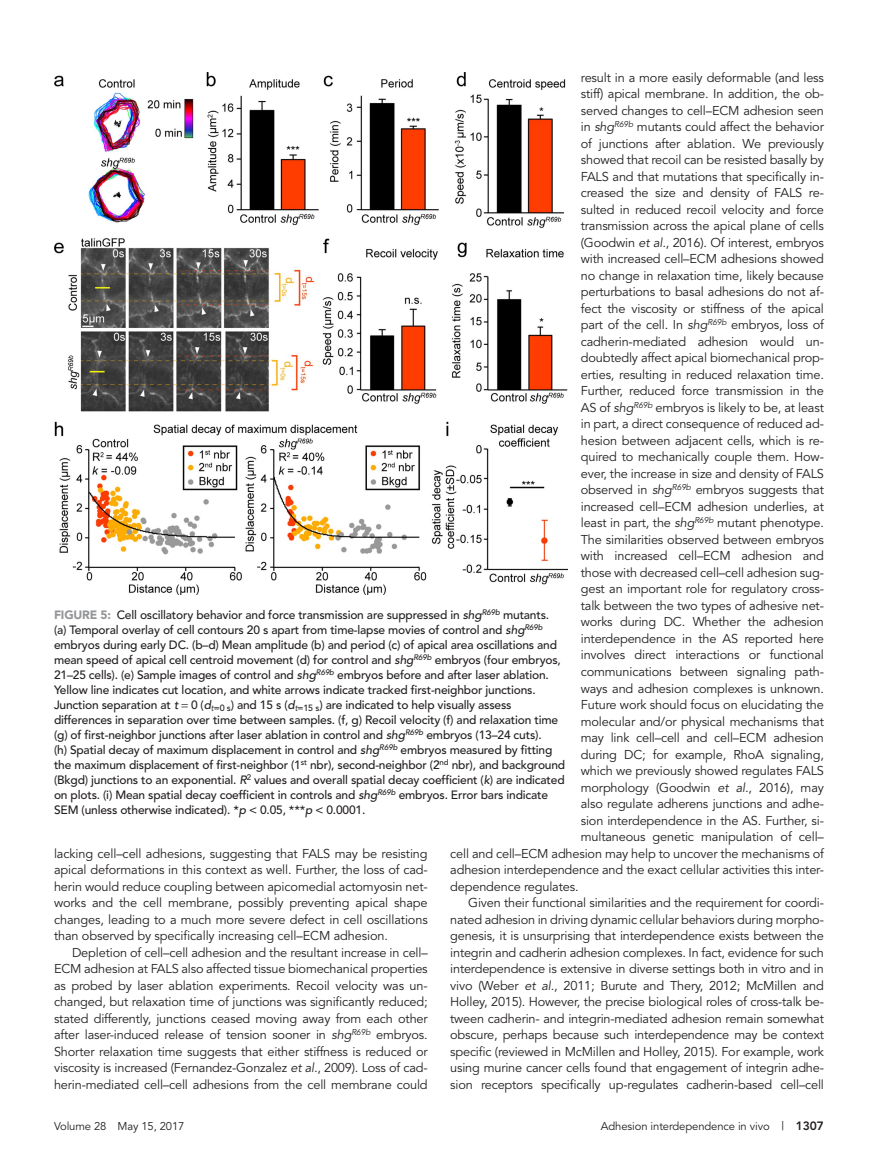
<style>
.page{position:relative;width:878px;height:1175px;background:#fff}
.page>*{position:absolute;margin:0;border:0;box-sizing:border-box;transform-origin:0 0}
.Para{font:12.75px/16.5px "Avenir";letter-spacing:-.015em;color:#231f20;text-align:justify}
.FigCaption{font:500 12px/15px "Avenir";letter-spacing:-.015em;color:#231f20}
.t1{font:11.25px "Avenir";letter-spacing:-.01em;color:#231f20}
.s1{font-style:italic}
.s2{font-weight:900;color:#939598}
.s3{font-size:12px}
.s4{font-weight:800;font-size:12px}
</style>
<div class="page">
<img style="left:54px;top:72px;width:513px;height:522px">
<p class="Para" style="left:580px;top:69px;width:245px">result in a more easily deformable (and less</p>
<p class="Para" style="left:580px;top:86px;width:245px">stiff) apical membrane. In addition, the ob-</p>
<p class="Para" style="left:580px;top:102px;width:244px">served changes to cell–ECM adhesion seen</p>
<p class="Para" style="left:580px;top:119px;width:244px">in <span class="s1">shg</span><sup>R69b</sup> mutants could affect the behavior</p>
<p class="Para" style="left:580px;top:135px;width:244px">of junctions after ablation. We previously</p>
<p class="Para" style="left:580px;top:152px;width:244px">showed that recoil can be resisted basally by</p>
<p class="Para" style="left:580px;top:168px;width:245px">FALS and that mutations that specifically in-</p>
<p class="Para" style="left:580px;top:185px;width:245px">creased the size and density of FALS re-</p>
<p class="Para" style="left:580px;top:201px;width:244px">sulted in reduced recoil velocity and force</p>
<p class="Para" style="left:580px;top:218px;width:245px">transmission across the apical plane of cells</p>
<p class="Para" style="left:580px;top:234px;width:245px">(Goodwin <span class="s1">et al.</span>, 2016). Of interest, embryos</p>
<p class="Para" style="left:580px;top:251px;width:245px">with increased cell–ECM adhesions showed</p>
<p class="Para" style="left:580px;top:267px;width:244px">no change in relaxation time, likely because</p>
<p class="Para" style="left:580px;top:284px;width:245px">perturbations to basal adhesions do not af-</p>
<p class="Para" style="left:580px;top:300px;width:245px">fect the viscosity or stiffness of the apical</p>
<p class="Para" style="left:580px;top:317px;width:245px">part of the cell. In <span class="s1">shg</span><sup>R69b</sup> embryos, loss of</p>
<p class="Para" style="left:580px;top:333px;width:245px">cadherin-mediated adhesion would un-</p>
<p class="Para" style="left:580px;top:350px;width:245px">doubtedly affect apical biomechanical prop-</p>
<p class="Para" style="left:580px;top:366px;width:245px">erties, resulting in reduced relaxation time.</p>
<p class="Para" style="left:580px;top:383px;width:244px">Further, reduced force transmission in the</p>
<p class="Para" style="left:580px;top:399px;width:244px">AS of <span class="s1">shg</span><sup>R69b</sup> embryos is likely to be, at least</p>
<p class="Para" style="left:580px;top:416px;width:245px">in part, a direct consequence of reduced ad-</p>
<p class="Para" style="left:580px;top:432px;width:245px">hesion between adjacent cells, which is re-</p>
<p class="Para" style="left:580px;top:449px;width:245px">quired to mechanically couple them. How-</p>
<p class="Para" style="left:580px;top:465px;width:245px">ever, the increase in size and density of FALS</p>
<p class="Para" style="left:580px;top:482px;width:244px">observed in <span class="s1">shg</span><sup>R69b</sup> embryos suggests that</p>
<p class="Para" style="left:580px;top:498px;width:245px">increased cell–ECM adhesion underlies, at</p>
<p class="Para" style="left:580px;top:515px;width:245px">least in part, the <span class="s1">shg</span><sup>R69b</sup> mutant phenotype.</p>
<p class="Para" style="left:580px;top:531px;width:245px">The similarities observed between embryos</p>
<p class="Para" style="left:580px;top:548px;width:245px">with increased cell–ECM adhesion and</p>
<p class="Para" style="left:580px;top:564px;width:245px">those with decreased cell–cell adhesion sug-</p>
<p class="Para" style="left:580px;top:581px;width:245px">gest an important role for regulatory cross-</p>
<p class="Para" style="left:580px;top:597px;width:245px">talk between the two types of adhesive net-</p>
<p class="Para" style="left:580px;top:614px;width:245px">works during DC. Whether the adhesion</p>
<p class="Para" style="left:580px;top:630px;width:245px">interdependence in the AS reported here</p>
<p class="Para" style="left:580px;top:647px;width:245px">involves direct interactions or functional</p>
<p class="Para" style="left:580px;top:663px;width:245px">communications between signaling path-</p>
<p class="Para" style="left:580px;top:680px;width:245px">ways and adhesion complexes is unknown.</p>
<p class="Para" style="left:580px;top:696px;width:244px">Future work should focus on elucidating the</p>
<p class="Para" style="left:580px;top:713px;width:245px">molecular and/or physical mechanisms that</p>
<p class="Para" style="left:580px;top:729px;width:244px">may link cell–cell and cell–ECM adhesion</p>
<p class="Para" style="left:580px;top:746px;width:245px">during DC; for example, RhoA signaling,</p>
<p class="Para" style="left:580px;top:762px;width:245px">which we previously showed regulates FALS</p>
<p class="Para" style="left:580px;top:779px;width:244px">morphology (Goodwin <span class="s1">et al.</span>, 2016), may</p>
<p class="Para" style="left:580px;top:795px;width:245px">also regulate adherens junctions and adhe-</p>
<p class="Para" style="left:580px;top:812px;width:245px">sion interdependence in the AS. Further, si-</p>
<p class="Para" style="left:580px;top:828px;width:245px">multaneous genetic manipulation of cell–</p>
<p class="Para" style="left:450px;top:845px;width:375px">cell and cell–ECM adhesion may help to uncover the mechanisms of</p>
<p class="Para" style="left:450px;top:861px;width:375px">adhesion interdependence and the exact cellular activities this inter-</p>
<p class="Para" style="left:450px;top:878px;width:130px">dependence regulates.</p>
<p class="Para" style="left:450px;top:894px;width:375px;text-indent:18px">Given their functional similarities and the requirement for coordi&shy;nated adhesion in driving dynamic cellular behaviors during morpho&shy;genesis, it is unsurprising that interdependence exists between the integrin and cadherin adhesion complexes. In fact, evidence for such interdependence is extensive in diverse settings both in vitro and in vivo (Weber <span class="s1">et al.</span>, 2011; Burute and Thery, 2012; McMillen and Holley, 2015). However, the precise biological roles of cross-talk be&shy;tween cadherin- and integrin-mediated adhesion remain somewhat obscure, perhaps because such interdependence may be context specific (reviewed in McMillen and Holley, 2015). For example, work using murine cancer cells found that engagement of integrin adhe&shy;sion receptors specifically up-regulates cadherin-based cell–cell</p>
<p class="FigCaption" style="left:54px;top:607px;width:512px"><span class="s2">FIGURE 5:</span> Cell oscillatory behavior and force transmission are suppressed in <span class="s1">shg</span><sup>R69b</sup> mutants.<br>(a) Temporal overlay of cell contours 20 s apart from time-lapse movies of control and <span class="s1">shg</span><sup>R69b </sup>embryos during early DC. (b–d) Mean amplitude (b) and period (c) of apical area oscillations and mean speed of apical cell centroid movement (d) for control and <span class="s1">shg</span><sup>R69b</sup> embryos (four embryos, 21–25 cells). (e) Sample images of control and <span class="s1">shg</span><sup>R69b</sup> embryos before and after laser ablation.<br>Yellow line indicates cut location, and white arrows indicate tracked first-neighbor junctions.<br>Junction separation at <span class="s1">t</span> 0 (<span class="s1">d</span><sub>t</sub><sub>=0</sub> <sub>s</sub>) and 15 s (<span class="s1">d</span><sub>t</sub><sub>=15</sub> <sub>s</sub>) are indicated to help visually assess differences in separation over time between samples. (f, g) Recoil velocity (f) and relaxation time (g) of first-neighbor junctions after laser ablation in control and <span class="s1">shg</span><sup>R69b</sup> embryos (13–24 cuts).<br>(h) Spatial decay of maximum displacement in control and <span class="s1">shg</span><sup>R69b</sup> embryos measured by fitting the maximum displacement of first-neighbor (1<sup>st</sup> nbr), second-neighbor (2<sup>nd</sup> nbr), and background (Bkgd) junctions to an exponential. <span class="s1">R</span><sup>2</sup> values and overall spatial decay coefficient (<span class="s1">k</span>) are indicated on plots. (i) Mean spatial decay coefficient in controls and <span class="s1">shg</span><sup>R69b</sup> embryos. Error bars indicate SEM (unless otherwise indicated). *<span class="s1">p</span> &lt; 0.05, ***<span class="s1">p</span> &lt; 0.0001.</p>
<p class="Para" style="left:54px;top:845px;width:375px">lacking cell–cell adhesions, suggesting that FALS may be resisting apical deformations in this context as well. Further, the loss of cad&shy;herin would reduce coupling between apicomedial actomyosin net&shy;works and the cell membrane, possibly preventing apical shape changes, leading to a much more severe defect in cell oscillations than observed by specifically increasing cell–ECM adhesion.</p>
<p class="Para" style="left:54px;top:944px;width:375px;text-indent:18px">Depletion of cell–cell adhesion and the resultant increase in cell– ECM adhesion at FALS also affected tissue biomechanical properties as probed by laser ablation experiments. Recoil velocity was un&shy;changed, but relaxation time of junctions was significantly reduced; stated differently, junctions ceased moving away from each other after laser-induced release of tension sooner in <span class="s1">shg</span><sup>R69b</sup> embryos.<br>Shorter relaxation time suggests that either stiffness is reduced or viscosity is increased (Fernandez-Gonzalez <span class="s1">et al.</span>, 2009). Loss of cad&shy;herin-mediated cell–cell adhesions from the cell membrane could</p>
<p class="t1" style="left:54px;top:1119px;width:132px">Volume 28 May 15, 2017</p>
<p class="t1" style="left:601px;top:1119px;width:224px">Adhesion interdependence in vivo <span class="s3">|</span> <span class="s4">1307</span></p>
</div>
